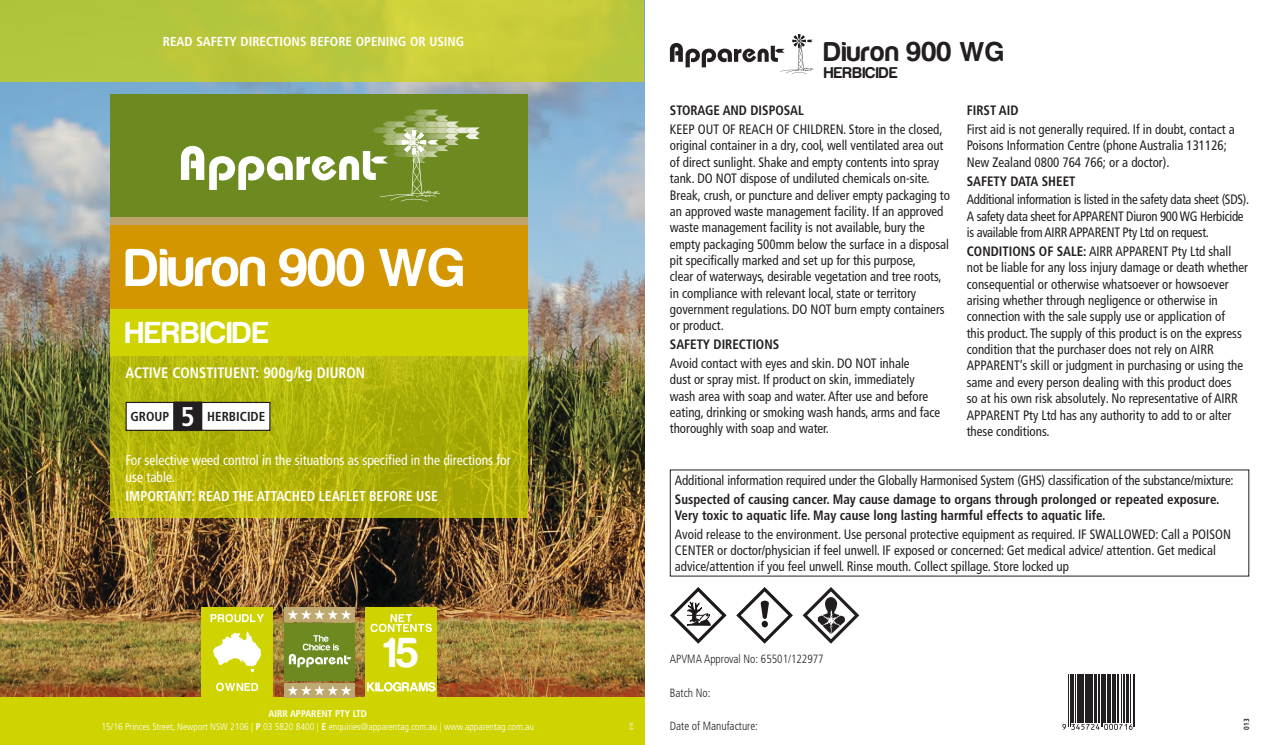
<style>
.page{position:relative;width:1276px;height:745px;background:#fff}
.page>*{position:absolute;margin:0;border:0;box-sizing:border-box;transform-origin:0 0}
.t1{font:55.2px "Harabara";letter-spacing:.01em;color:#fff}
.t2{font:43.35px "Harabara";color:#fff}
.t3{font:31.42px "Harabara";letter-spacing:.035em;color:#fff}
.t4{font:28.2px "Harabara";letter-spacing:.03em;color:#231f20}
.t5{font:16.12px "Harabara";letter-spacing:.035em;color:#231f20}
.t6{font:700 condensed 15.15px "Frutiger LT Pro";color:#fff;scale:.95 1}
.t7{font:condensed 14.25px/17.1px "Frutiger LT Pro";color:#fff;scale:.95 1}
.t8{font:700 condensed 14.25px "Frutiger LT Pro";color:#fff;scale:.95 1}
.t9{font:condensed 13.65px/16.4px "Frutiger LT Pro";color:#231f20;scale:.95 1}
.t10{font:700 condensed 13.65px/16.4px "Frutiger LT Pro";color:#231f20;scale:.95 1}
.t11{font:condensed 13.65px/16.4px "Frutiger LT Pro";letter-spacing:-.02em;color:#231f20;scale:.94 1}
.t12{font:700 condensed 12.98px "Frutiger LT Pro";color:#fff}
.t13{font:700 condensed 12.98px "Frutiger LT Pro";color:#231f20}
.t14{font:300 condensed 11.93px "Frutiger LT Pro";color:#231f20;scale:.95 1}
.t15{font:300 condensed 9.75px/12.5px "Frutiger LT Pro";color:#fff;text-align:center}
.t16{font:700 condensed 7.5px "Frutiger LT Pro";color:#231f20;scale:.95 1}
.t17{font:4.8px "Frutiger LT Pro";color:#fff;scale:.95 1}
.s1{font-size:27.08px;color:#fff}
.s2{font-weight:700}
</style>
<div class="page">
<img style="left:0;top:82px;width:644px;height:615px">
<svg style="left:0;top:0;width:644px;height:82px;background:#bdc83b"></svg>
<div style="left:110px;top:94px;width:418px;height:123px;background:#6c8a1f"></div>
<svg style="left:181px;top:109px;width:299px;height:92px"></svg>
<div style="left:110px;top:217px;width:418px;height:8px;background:#bea36d"></div>
<div style="left:110px;top:225px;width:418px;height:84px;background:#d49600"></div>
<div style="left:110px;top:309px;width:418px;height:46px;background:#cfd400"></div>
<svg style="left:110px;top:355px;width:418px;height:162px;background:#b1b30a"></svg>
<div style="left:0;top:697px;width:644px;height:47px;background:#cfd400"></div>
<div style="left:201px;top:607px;width:71px;height:90px;background:#cfd400"></div>
<svg style="left:213px;top:631px;width:48px;height:40px"></svg>
<div style="left:366px;top:606px;width:71px;height:91px;background:#cfd400"></div>
<div style="left:284px;top:623px;width:71px;height:58px;background:#6c8a1f"></div>
<div style="left:284px;top:682px;width:71px;height:15px;background:#beaa70"></div>
<div style="left:284px;top:606px;width:71px;height:15px;background:#beaa70"></div>
<svg style="left:287px;top:609px;width:64px;height:10px"></svg>
<svg style="left:287px;top:685px;width:64px;height:10px"></svg>
<svg style="left:210px;top:613px;width:54px;height:9px"></svg>
<svg style="left:216px;top:682px;width:42px;height:8px"></svg>
<svg style="left:289px;top:635px;width:63px;height:31px"></svg>
<svg style="left:367px;top:682px;width:68px;height:9px"></svg>
<svg style="left:370px;top:614px;width:62px;height:17px"></svg>
<svg style="left:670px;top:34px;width:143px;height:40px"></svg>
<div style="left:126px;top:402px;width:144px;height:28px;background:#fff"></div>
<div style="left:126px;top:401px;width:144px;height:29px;border:1px solid #231f20"></div>
<div style="left:174px;top:402px;width:28px;height:28px;background:#231f20"></div>
<div style="left:173px;top:401px;width:29px;height:29px;border:1px solid #231f20"></div>
<hr style="left:1068px;top:674px;width:1px;height:52px;background:#231f20">
<hr style="left:1070px;top:674px;width:1px;height:52px;background:#231f20">
<hr style="left:1071px;top:674px;width:3px;height:48px;background:#231f20">
<hr style="left:1075px;top:674px;width:1px;height:48px;background:#231f20">
<hr style="left:1077px;top:674px;width:2px;height:48px;background:#231f20">
<hr style="left:1079px;top:674px;width:1px;height:48px;background:#231f20">
<hr style="left:1081px;top:674px;width:2px;height:48px;background:#231f20">
<hr style="left:1084px;top:674px;width:1px;height:48px;background:#231f20">
<hr style="left:1086px;top:674px;width:2px;height:48px;background:#231f20">
<hr style="left:1089px;top:674px;width:1px;height:48px;background:#231f20">
<hr style="left:1091px;top:674px;width:2px;height:48px;background:#231f20">
<hr style="left:1093px;top:674px;width:2px;height:48px;background:#231f20">
<hr style="left:1096px;top:674px;width:1px;height:48px;background:#231f20">
<hr style="left:1098px;top:674px;width:2px;height:48px;background:#231f20">
<hr style="left:1101px;top:674px;width:1px;height:52px;background:#231f20">
<hr style="left:1102px;top:674px;width:1px;height:52px;background:#231f20">
<hr style="left:1103px;top:674px;width:2px;height:48px;background:#231f20">
<hr style="left:1107px;top:674px;width:1px;height:48px;background:#231f20">
<hr style="left:1108px;top:674px;width:2px;height:48px;background:#231f20">
<hr style="left:1112px;top:674px;width:1px;height:48px;background:#231f20">
<hr style="left:1113px;top:674px;width:2px;height:48px;background:#231f20">
<hr style="left:1117px;top:674px;width:1px;height:48px;background:#231f20">
<hr style="left:1118px;top:674px;width:1px;height:48px;background:#231f20">
<hr style="left:1121px;top:674px;width:1px;height:48px;background:#231f20">
<hr style="left:1123px;top:674px;width:1px;height:48px;background:#231f20">
<hr style="left:1126px;top:674px;width:1px;height:48px;background:#231f20">
<svg style="left:1062px;top:723px;width:70px;height:6px"></svg>
<hr style="left:1128px;top:674px;width:1px;height:48px;background:#231f20">
<hr style="left:1129px;top:674px;width:1px;height:48px;background:#231f20">
<hr style="left:1133px;top:674px;width:1px;height:52px;background:#231f20">
<hr style="left:1134px;top:674px;width:1px;height:52px;background:#231f20">
<svg style="left:670px;top:587px;width:56px;height:56px"></svg>
<svg style="left:736px;top:587px;width:57px;height:56px"></svg>
<svg style="left:802px;top:587px;width:57px;height:56px"></svg>
<p class="t12" style="left:163px;top:33px;width:303px">READ SAFETY DIRECTIONS BEFORE OPENING OR USING</p>
<h1 class="t1" style="left:126px;top:239px;width:340px">Diuron 900 WG</h1>
<h3 class="t3" style="left:126px;top:316px;width:145px">HERBICIDE</h3>
<p class="t6" style="left:126px;top:363px;width:254px">ACTIVE CONSTITUENT: 900g/kg DIURON</p>
<p class="t13" style="left:131px;top:409px;width:136px">GROUP <span class="s1">5</span> HERBICIDE</p>
<p class="t7" style="left:126px;top:451px;width:407px">For selective weed control in the situations as specified in the directions for use table.</p>
<p class="t8" style="left:126px;top:487px;width:330px">IMPORTANT: READ THE ATTACHED LEAFLET BEFORE USE</p>
<h2 class="t2" style="left:384px;top:629px;width:37px">15</h2>
<p class="t15" style="left:102px;top:707px;width:434px"><span class="s2">AIRR APPARENT PTY LTD<br></span>15/16 Princes Street, Newport NSW 2106 | <span class="s2">P</span> 03 5820 8400 | <span class="s2">E</span> enquiries@apparentag.com.au | www.apparentag.com.au</p>
<p class="t17" style="left:629px;top:729px;width:9px;rotate:-90deg">013</p>
<h3 class="t4" style="left:824px;top:37px;width:181px">Diuron 900 WG</h3>
<p class="t5" style="left:824px;top:64px;width:75px">HERBICIDE</p>
<p class="t10" style="left:670px;top:102px;width:143px">STORAGE AND DISPOSAL</p>
<p class="t9" style="left:670px;top:121px;width:296px">KEEP OUT OF REACH OF CHILDREN. Store in the closed, original container in a dry, cool, well ventilated area out of direct sunlight. Shake and empty contents into spray tank. DO NOT dispose of undiluted chemicals on-site.<br>Break, crush, or puncture and deliver empty packaging to an approved waste management facility. If an approved waste management facility is not available, bury the empty packaging 500mm below the surface in a disposal pit specifically marked and set up for this purpose,<br>clear of waterways, desirable vegetation and tree roots, in compliance with relevant local, state or territory government regulations. DO NOT burn empty containers or product.</p>
<p class="t10" style="left:670px;top:336px;width:117px">SAFETY DIRECTIONS</p>
<p class="t9" style="left:670px;top:355px;width:286px">Avoid contact with eyes and skin. DO NOT inhale<br>dust or spray mist. If product on skin, immediately wash area with soap and water. After use and before eating, drinking or smoking wash hands, arms and face thoroughly with soap and water.</p>
<p class="t10" style="left:966px;top:102px;width:56px">FIRST AID</p>
<p class="t9" style="left:966px;top:121px;width:284px">First aid is not generally required. If in doubt, contact a<br>Poisons Information Centre (phone Australia 131126;<br>New Zealand 0800 764 766; or a doctor).</p>
<p class="t10" style="left:966px;top:173px;width:116px">SAFETY DATA SHEET</p>
<p class="t11" style="left:966px;top:191px;width:302px">Additional information is listed in the safety data sheet (SDS).<br>A safety data sheet for APPARENT Diuron 900 WG Herbicide is available from AIRR APPARENT Pty Ltd on request.</p>
<p class="t9" style="left:966px;top:243px;width:297px"><span class="s2">CONDITIONS OF SALE:</span> AIRR APPARENT Pty Ltd shall not be liable for any loss injury damage or death whether consequential or otherwise whatsoever or howsoever arising whether through negligence or otherwise in connection with the sale supply use or application of<br>this product. The supply of this product is on the express condition that the purchaser does not rely on AIRR APPARENT’s skill or judgment in purchasing or using the same and every person dealing with this product does<br>so at his own risk absolutely. No representative of AIRR APPARENT Pty Ltd has any authority to add to or alter these conditions.</p>
<p class="t9" style="left:675px;top:471px;width:590px">Additional information required under the Globally Harmonised System (GHS) classification of the substance/mixture:</p>
<p class="t10" style="left:675px;top:490px;width:575px">Suspected of causing cancer. May cause damage to organs through prolonged or repeated exposure.<br>Very toxic to aquatic life. May cause long lasting harmful effects to aquatic life.</p>
<p class="t9" style="left:675px;top:525px;width:587px">Avoid release to the environment. Use personal protective equipment as required. IF SWALLOWED: Call a POISON<br>CENTER or doctor/physician if feel unwell. IF exposed or concerned: Get medical advice/ attention. Get medical advice/attention if you feel unwell. Rinse mouth. Collect spillage. Store locked up</p>
<p class="t14" style="left:670px;top:651px;width:163px">APVMA Approval No: 65501/122977</p>
<p class="t14" style="left:670px;top:685px;width:44px">Batch No:</p>
<p class="t14" style="left:670px;top:718px;width:94px">Date of Manufacture:</p>
<p class="t16" style="left:1242px;top:729px;width:13px;rotate:-90deg">013</p>
</div>
